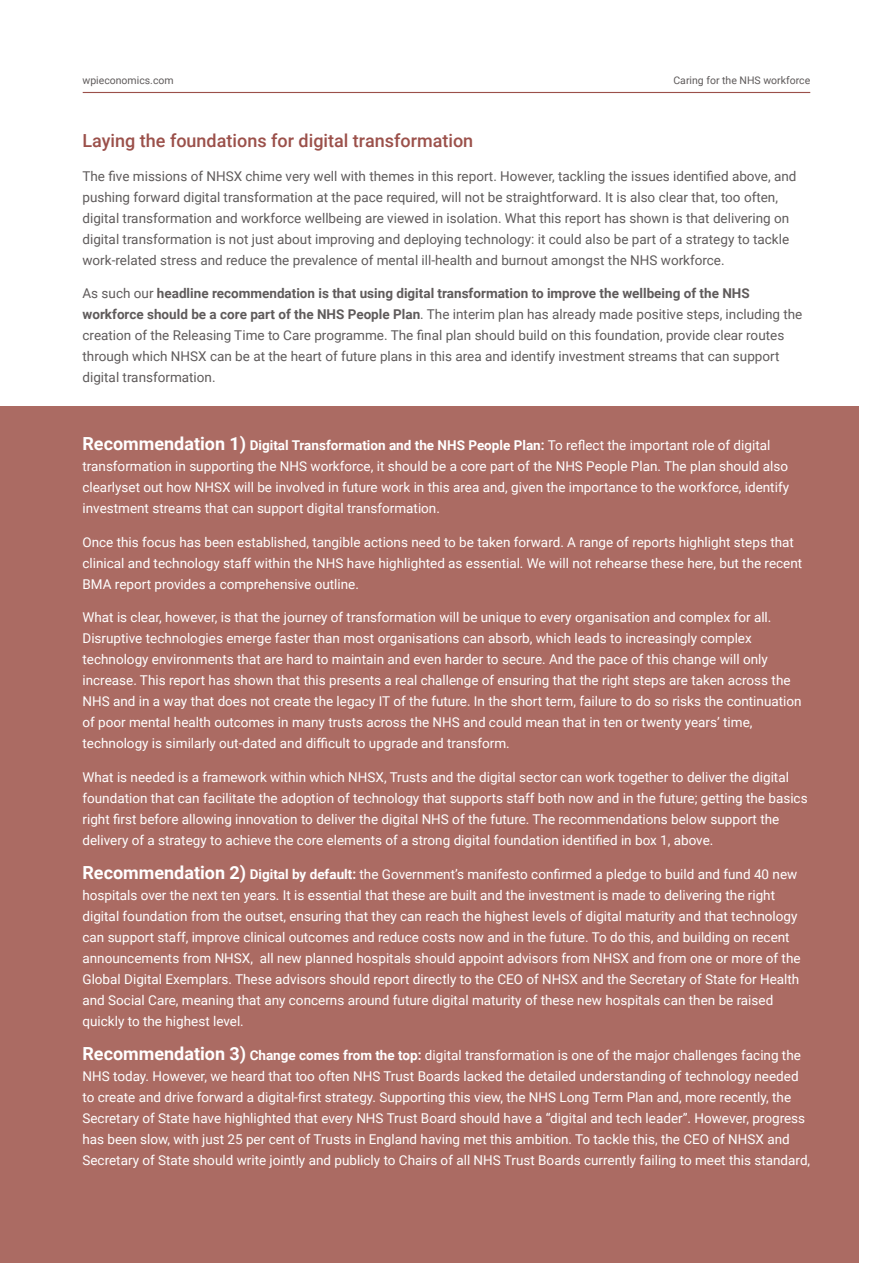
<style>
.page{position:relative;width:893px;height:1263px;background:#fff}
.page>*{position:absolute;margin:0;border:0;box-sizing:border-box;transform-origin:0 0}
.t1{font:500 18px "Roboto";color:#9b504a}
.t2{font:13.5px/21px "Roboto";color:#fff}
.t3{font:13.5px/21px "Roboto";color:#5f5b5b}
.t4{font:10.5px "Roboto";color:#5f5b5b}
.s1{font-weight:700}
.s2{font-weight:700;font-size:18px}
</style>
<div class="page">
<hr style="left:83px;top:92px;width:727px;height:1px;background:#9b504a">
<div style="left:0;top:406px;width:859px;height:857px;background:#ab6b63"></div>
<p class="t4" style="left:82px;top:72px;width:93px">wpieconomics.com</p>
<p class="t4" style="left:673px;top:72px;width:138px">Caring for the NHS workforce</p>
<h1 class="t1" style="left:82px;top:128px;width:392px">Laying the foundations for digital transformation</h1>
<p class="t3" style="left:82px;top:165px;width:715px">The five missions of NHSX chime very well with themes in this report. However, tackling the issues identified above, and pushing forward digital transformation at the pace required, will not be straightforward. It is also clear that, too often, digital transformation and workforce wellbeing are viewed in isolation. What this report has shown is that delivering on digital transformation is not just about improving and deploying technology: it could also be part of a strategy to tackle work-related stress and reduce the prevalence of mental ill-health and burnout amongst the NHS workforce.</p>
<p class="t3" style="left:82px;top:282px;width:721px">As such our <span class="s1">headline recommendation is that using digital transformation to improve the wellbeing of the NHS workforce should be a core part of the NHS People Plan</span>. The interim plan has already made positive steps, including the creation of the Releasing Time to Care programme. The final plan should build on this foundation, provide clear routes through which NHSX can be at the heart of future plans in this area and identify investment streams that can support digital transformation.</p>
<p class="t2" style="left:82px;top:434px;width:708px"><span class="s2">Recommendation 1)</span> <span class="s1">Digital Transformation and the NHS People Plan:</span> To reflect the important role of digital transformation in supporting the NHS workforce, it should be a core part of the NHS People Plan. The plan should also clearlyset out how NHSX will be involved in future work in this area and, given the importance to the workforce, identify investment streams that can support digital transformation.</p>
<p class="t2" style="left:82px;top:531px;width:721px">Once this focus has been established, tangible actions need to be taken forward. A range of reports highlight steps that clinical and technology staff within the NHS have highlighted as essential. We will not rehearse these here, but the recent<br>BMA report provides a comprehensive outline.</p>
<p class="t2" style="left:82px;top:606px;width:721px">What is clear, however, is that the journey of transformation will be unique to every organisation and complex for all.<br>Disruptive technologies emerge faster than most organisations can absorb, which leads to increasingly complex technology environments that are hard to maintain and even harder to secure. And the pace of this change will only increase. This report has shown that this presents a real challenge of ensuring that the right steps are taken across the NHS and in a way that does not create the legacy IT of the future. In the short term, failure to do so risks the continuation of poor mental health outcomes in many trusts across the NHS and could mean that in ten or twenty years’ time, technology is similarly out-dated and difficult to upgrade and transform.</p>
<p class="t2" style="left:82px;top:766px;width:727px">What is needed is a framework within which NHSX, Trusts and the digital sector can work together to deliver the digital foundation that can facilitate the adoption of technology that supports staff both now and in the future; getting the basics right first before allowing innovation to deliver the digital NHS of the future. The recommendations below support the delivery of a strategy to achieve the core elements of a strong digital foundation identified in box 1, above.</p>
<p class="t2" style="left:82px;top:863px;width:720px"><span class="s2">Recommendation 2)</span> <span class="s1">Digital by default:</span> the Government’s manifesto confirmed a pledge to build and fund 40 new hospitals over the next ten years. It is essential that these are built and the investment is made to delivering the right digital foundation from the outset, ensuring that they can reach the highest levels of digital maturity and that technology can support staff, improve clinical outcomes and reduce costs now and in the future. To do this, and building on recent announcements from NHSX, all new planned hospitals should appoint advisors from NHSX and from one or more of the Global Digital Exemplars. These advisors should report directly to the CEO of NHSX and the Secretary of State for Health and Social Care, meaning that any concerns around future digital maturity of these new hospitals can then be raised quickly to the highest level.</p>
<p class="t2" style="left:82px;top:1044px;width:729px"><span class="s2">Recommendation 3)</span> <span class="s1">Change comes from the top:</span> digital transformation is one of the major challenges facing the NHS today. However, we heard that too often NHS Trust Boards lacked the detailed understanding of technology needed to create and drive forward a digital-first strategy. Supporting this view, the NHS Long Term Plan and, more recently, the Secretary of State have highlighted that every NHS Trust Board should have a “digital and tech leader”. However, progress has been slow, with just 25 per cent of Trusts in England having met this ambition. To tackle this, the CEO of NHSX and Secretary of State should write jointly and publicly to Chairs of all NHS Trust Boards currently failing to meet this standard,</p>
</div>
